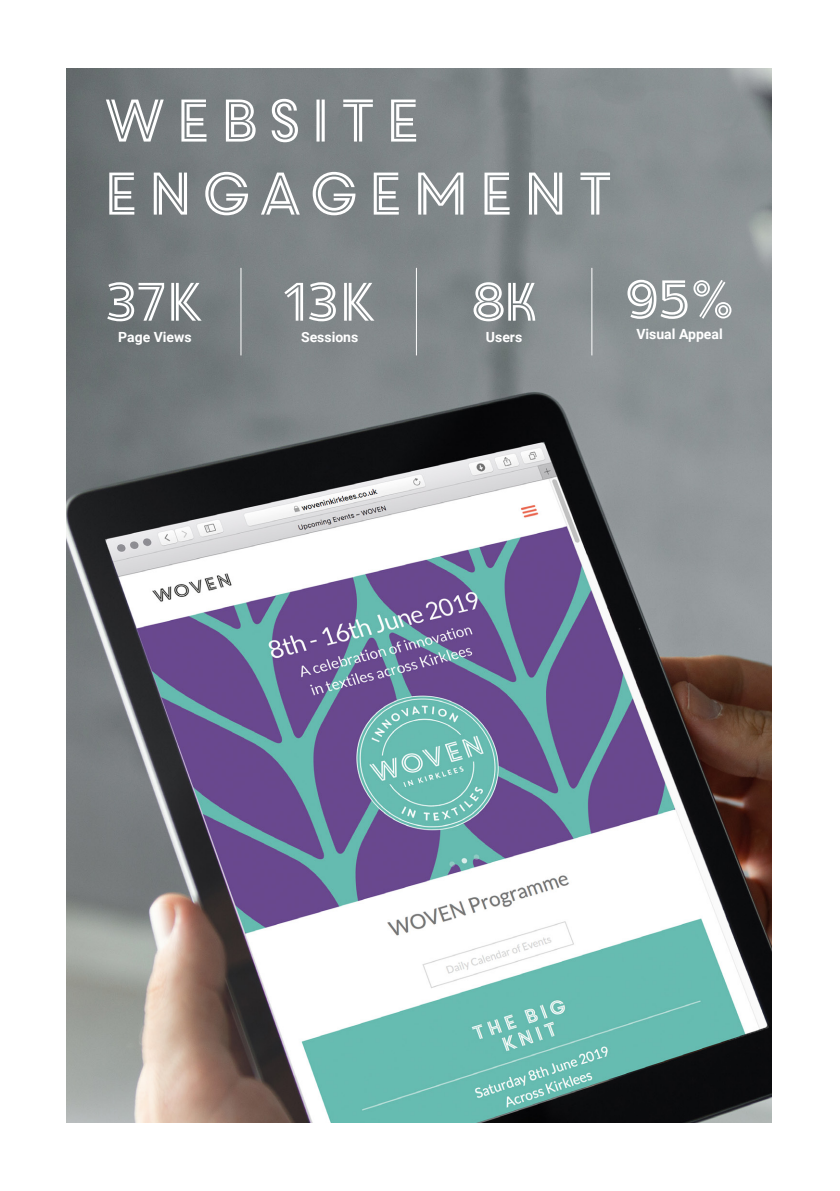
<style>
.page{position:relative;width:840px;height:1191px;background:#fff}
.page>*{position:absolute;margin:0;border:0;box-sizing:border-box;transform-origin:0 0}
.t1{font:60px "Core Circus 2 D Double";color:#fff;scale:.95 1}
.t2{font:54px "Core Circus 2 D Double";letter-spacing:-.22em;color:#fff;scale:.95 1}
.t3{font:700 14px "Roboto";color:#fff}
</style>
<div class="page">
<img style="left:66px;top:68px;width:705px;height:1055px">
<hr style="left:240px;top:268px;width:1px;height:87px;background:#fff">
<hr style="left:415px;top:268px;width:1px;height:87px;background:#fff">
<hr style="left:591px;top:268px;width:1px;height:87px;background:#fff">
<p class="t1" style="left:99px;top:80px;width:345px">WEBSITE</p>
<p class="t1" style="left:99px;top:153px;width:547px">ENGAGEMENT</p>
<p class="t2" style="left:99px;top:265px;width:114px">37K</p>
<p class="t3" style="left:118px;top:327px;width:75px">Page Views</p>
<p class="t3" style="left:301px;top:327px;width:59px">Sessions</p>
<p class="t2" style="left:277px;top:265px;width:108px">13K</p>
<p class="t2" style="left:466px;top:265px;width:82px">8K</p>
<p class="t3" style="left:485px;top:327px;width:38px">Users</p>
<p class="t2" style="left:620px;top:263px;width:126px">95%</p>
<p class="t3" style="left:636px;top:324px;width:88px">Visual Appeal</p>
</div>
